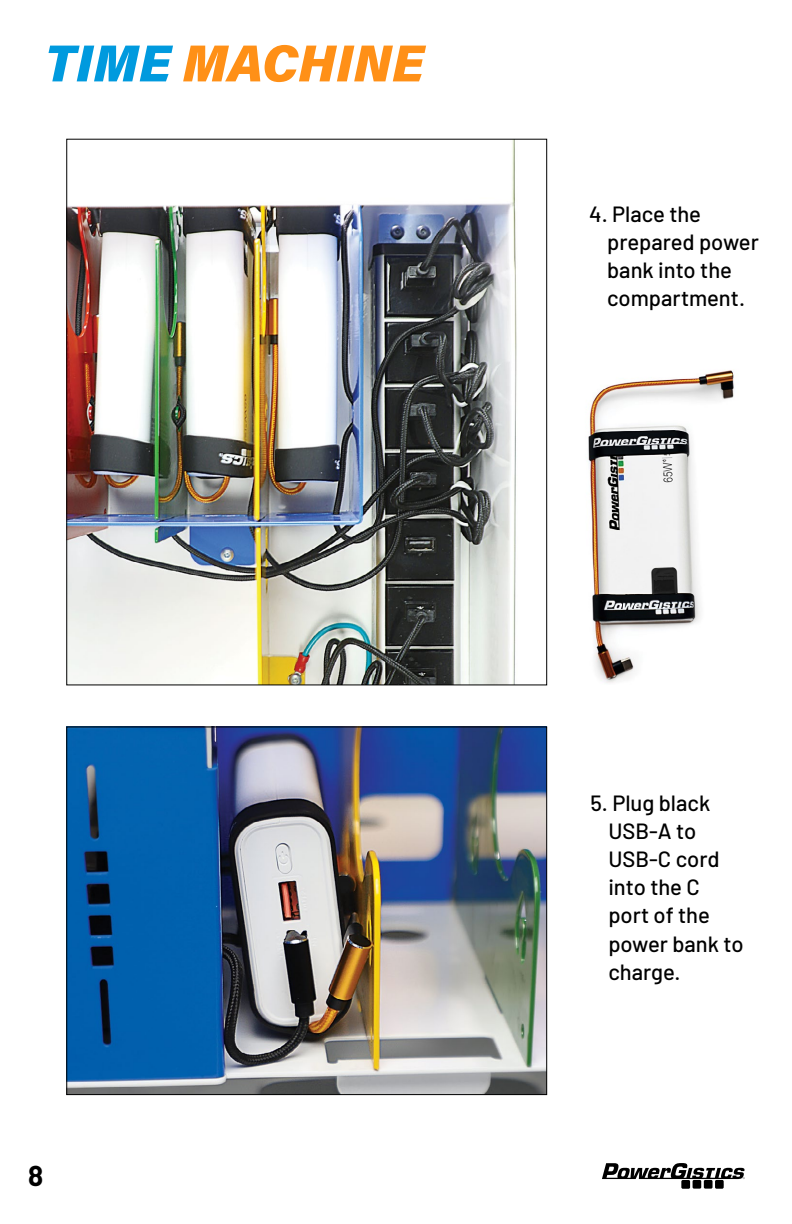
<style>
.page{position:relative;width:792px;height:1224px;background:#fff}
.page>*{position:absolute;margin:0;border:0;box-sizing:border-box;transform-origin:0 0}
.t1{font:italic 900 52px "Acumin Pro";letter-spacing:.005em;color:#ff9017}
.t2{font:700 28px "Barlow";color:#000}
.t3{font:500 22px/28px "Barlow";color:#000}
.s1{color:#009ade}
</style>
<div class="page">
<div style="left:693px;top:1180px;width:8px;height:9px;background:#000"></div>
<svg style="left:602px;top:1163px;width:143px;height:22px"></svg>
<div style="left:704px;top:1180px;width:9px;height:9px;background:#000"></div>
<div style="left:715px;top:1180px;width:9px;height:9px;background:#000"></div>
<div style="left:681px;top:1180px;width:9px;height:9px;background:#000"></div>
<img style="left:68px;top:141px;width:449px;height:542px">
<img style="left:68px;top:728px;width:477px;height:365px">
<img style="left:588px;top:370px;width:146px;height:313px">
<h1 class="t1" style="left:45px;top:26px;width:380px"><span class="s1">TIME</span> MACHINE</h1>
<p class="t3" style="left:607px;top:198px;width:153px;text-indent:-18px">4. Place the prepared power bank into the compartment.</p>
<p class="t2" style="left:28px;top:1155px;width:17px">8</p>
<p class="t3" style="left:608px;top:788px;width:137px;text-indent:-18px">5. Plug black<br>USB-A to<br>USB-C cord into the C port of the power bank to charge.</p>
</div>
